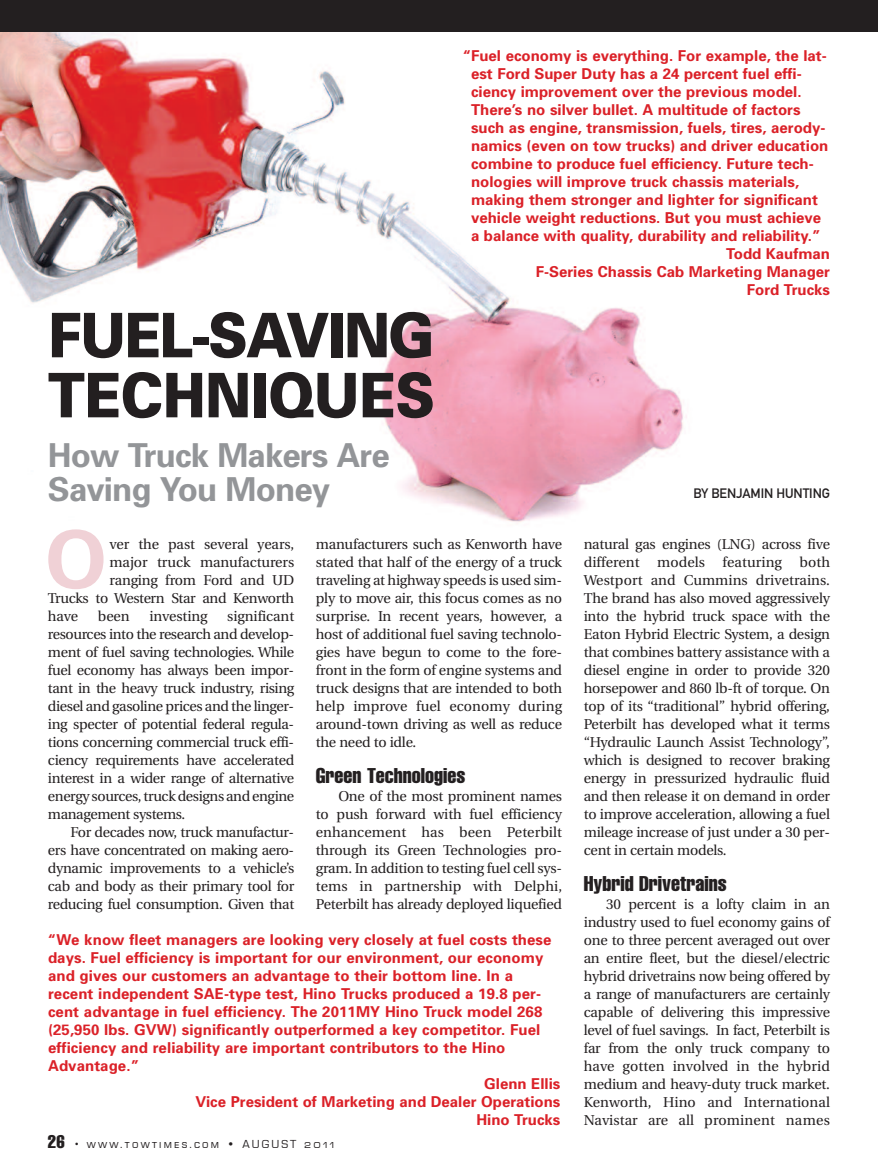
<style>
.page{position:relative;width:878px;height:1175px;background:#fff}
.page>*{position:absolute;margin:0;border:0;box-sizing:border-box;transform-origin:0 0}
.t1{font:700 79.5px "Univers";color:#f0d1d6}
.t2{font:900 61.5px/60px "Univers";letter-spacing:-.015em;color:#231f20;scale:.9 1}
.t3{font:700 33px/34.5px "Univers";letter-spacing:-.03em;color:#939598}
.t4{font:21px "Corporate Compressed";color:#231f20}
.t5{font:700 15px "Univers";color:#db2128}
.t6{font:14.25px/18px "Utopia";letter-spacing:-.015em;color:#231f20;text-align:justify}
.t7{font:13.5px "DIN Mittelschrift";letter-spacing:-.01em;color:#231f20}
.t8{font:12px "Eurostile SCT";letter-spacing:.185em;color:#231f20}
.s1{font-family:"Corporate Compressed";font-size:18px}
.s2{font-size:9px}
</style>
<div class="page">
<img style="left:0;top:32px;width:687px;height:490px">
<div style="left:0;top:0;width:878px;height:32px;background:#231f20"></div>
<h2 class="t2" style="left:48px;top:311px;width:431px">FUEL-SAVING<br>TECHNIQUES</h2>
<h3 class="t3" style="left:48px;top:440px;width:343px">How Truck Makers Are<br>Saving You Money</h3>
<p class="t5" style="left:463px;top:50px;width:365px">“Fuel economy is everything. For example, the lat-</p>
<p class="t5" style="left:471px;top:68px;width:332px">est Ford Super Duty has a 24 percent fuel effi-</p>
<p class="t5" style="left:471px;top:86px;width:332px">ciency improvement over the previous model.</p>
<p class="t5" style="left:471px;top:104px;width:331px">There’s no silver bullet. A multitude of factors</p>
<p class="t5" style="left:471px;top:122px;width:356px">such as engine, transmission, fuels, tires, aerody-</p>
<p class="t5" style="left:471px;top:140px;width:359px">namics (even on tow trucks) and driver education</p>
<p class="t5" style="left:471px;top:158px;width:344px">combine to produce fuel efficiency. Future tech-</p>
<p class="t5" style="left:471px;top:176px;width:329px">nologies will improve truck chassis materials,</p>
<p class="t5" style="left:471px;top:194px;width:348px">making them stronger and lighter for significant</p>
<p class="t5" style="left:471px;top:212px;width:352px">vehicle weight reductions. But you must achieve</p>
<p class="t5" style="left:471px;top:230px;width:351px">a balance with quality, durability and reliability.”</p>
<p class="t5" style="left:726px;top:248px;width:106px">Todd Kaufman</p>
<p class="t5" style="left:535px;top:266px;width:296px">F-Series Chassis Cab Marketing Manager</p>
<p class="t5" style="left:746px;top:284px;width:85px">Ford Trucks</p>
<p class="t7" style="left:693px;top:488px;width:138px">BY BENJAMIN HUNTING</p>
<h1 class="t1" style="left:45px;top:530px;width:63px">O</h1>
<p class="t6" style="left:110px;top:536px;width:186px">ver the past several years,</p>
<p class="t6" style="left:109px;top:554px;width:186px">major truck manufacturers</p>
<p class="t6" style="left:109px;top:572px;width:186px">ranging from Ford and UD</p>
<p class="t6" style="left:48px;top:590px;width:248px">Trucks to Western Star and Kenworth</p>
<p class="t6" style="left:48px;top:608px;width:32px">have</p>
<p class="t6" style="left:98px;top:608px;width:33px">been</p>
<p class="t6" style="left:149px;top:608px;width:60px">investing</p>
<p class="t6" style="left:48px;top:608px;width:248px;text-indent:179px">significant resources into the research and develop&shy;ment of fuel saving technologies. While fuel economy has always been impor&shy;tant in the heavy truck industry, rising diesel and gasoline prices and the linger&shy;ing specter of potential federal regula&shy;tions concerning commercial truck effi&shy;ciency requirements have accelerated interest in a wider range of alternative energy sources, truck designs and engine management systems.</p>
<p class="t6" style="left:48px;top:824px;width:248px;text-indent:23px">For decades now, truck manufactur&shy;ers have concentrated on making aero&shy;dynamic improvements to a vehicle’s cab and body as their primary tool for reducing fuel consumption. Given that</p>
<p class="t6" style="left:316px;top:536px;width:248px">manufacturers such as Kenworth have stated that half of the energy of a truck traveling at highway speeds is used sim&shy;ply to move air, this focus comes as no surprise. In recent years, however, a host of additional fuel saving technolo&shy;gies have begun to come to the fore&shy;front in the form of engine systems and truck designs that are intended to both help improve fuel economy during around-town driving as well as reduce the need to idle.</p>
<h3 class="t4" style="left:316px;top:763px;width:151px">Green Technologies</h3>
<p class="t6" style="left:316px;top:788px;width:248px;text-indent:23px">One of the most prominent names to push forward with fuel efficiency enhancement has been Peterbilt through its Green Technologies pro&shy;gram. In addition to testing fuel cell sys&shy;tems in partnership with Delphi, Peterbilt has already deployed liquefied</p>
<p class="t5" style="left:48px;top:934px;width:505px">“We know fleet managers are looking very closely at fuel costs these</p>
<p class="t5" style="left:48px;top:952px;width:497px">days. Fuel efficiency is important for our environment, our economy</p>
<p class="t5" style="left:48px;top:970px;width:466px">and gives our customers an advantage to their bottom line. In a</p>
<p class="t5" style="left:48px;top:988px;width:494px">recent independent SAE-type test, Hino Trucks produced a 19.8 per-</p>
<p class="t5" style="left:48px;top:1006px;width:496px">cent advantage in fuel efficiency. The 2011MY Hino Truck model 268</p>
<p class="t5" style="left:48px;top:1024px;width:493px">(25,950 lbs. GVW) significantly outperformed a key competitor. Fuel</p>
<p class="t5" style="left:48px;top:1042px;width:459px">efficiency and reliability are important contributors to the Hino</p>
<p class="t5" style="left:48px;top:1060px;width:92px">Advantage.”</p>
<p class="t5" style="left:484px;top:1078px;width:78px">Glenn Ellis</p>
<p class="t5" style="left:195px;top:1096px;width:366px">Vice President of Marketing and Dealer Operations</p>
<p class="t5" style="left:476px;top:1114px;width:86px">Hino Trucks</p>
<p class="t8" style="left:48px;top:1136px;width:288px"><span class="s1">26</span> <span class="s2">•</span> www.towtimes.com • AUGUST 2011</p>
<p class="t6" style="left:583px;top:536px;width:248px">natural gas engines (LNG) across five different models featuring both Westport and Cummins drivetrains.<br>The brand has also moved aggressively into the hybrid truck space with the Eaton Hybrid Electric System, a design that combines battery assistance with a diesel engine in order to provide 320 horsepower and 860 lb-ft of torque. On top of its “traditional” hybrid offering, Peterbilt has developed what it terms “Hydraulic Launch Assist Technology”, which is designed to recover braking energy in pressurized hydraulic fluid and then release it on demand in order to improve acceleration, allowing a fuel mileage increase of just under a 30 per&shy;cent in certain models.</p>
<h3 class="t4" style="left:583px;top:871px;width:144px">Hybrid Drivetrains</h3>
<p class="t6" style="left:583px;top:896px;width:248px;text-indent:22px">30 percent is a lofty claim in an industry used to fuel economy gains of one to three percent averaged out over an entire fleet, but the diesel/electric hybrid drivetrains now being offered by a range of manufacturers are certainly capable of delivering this impressive level of fuel savings. In fact, Peterbilt is far from the only truck company to have gotten involved in the hybrid medium and heavy-duty truck market.<br>Kenworth, Hino and International Navistar are all prominent names</p>
</div>
